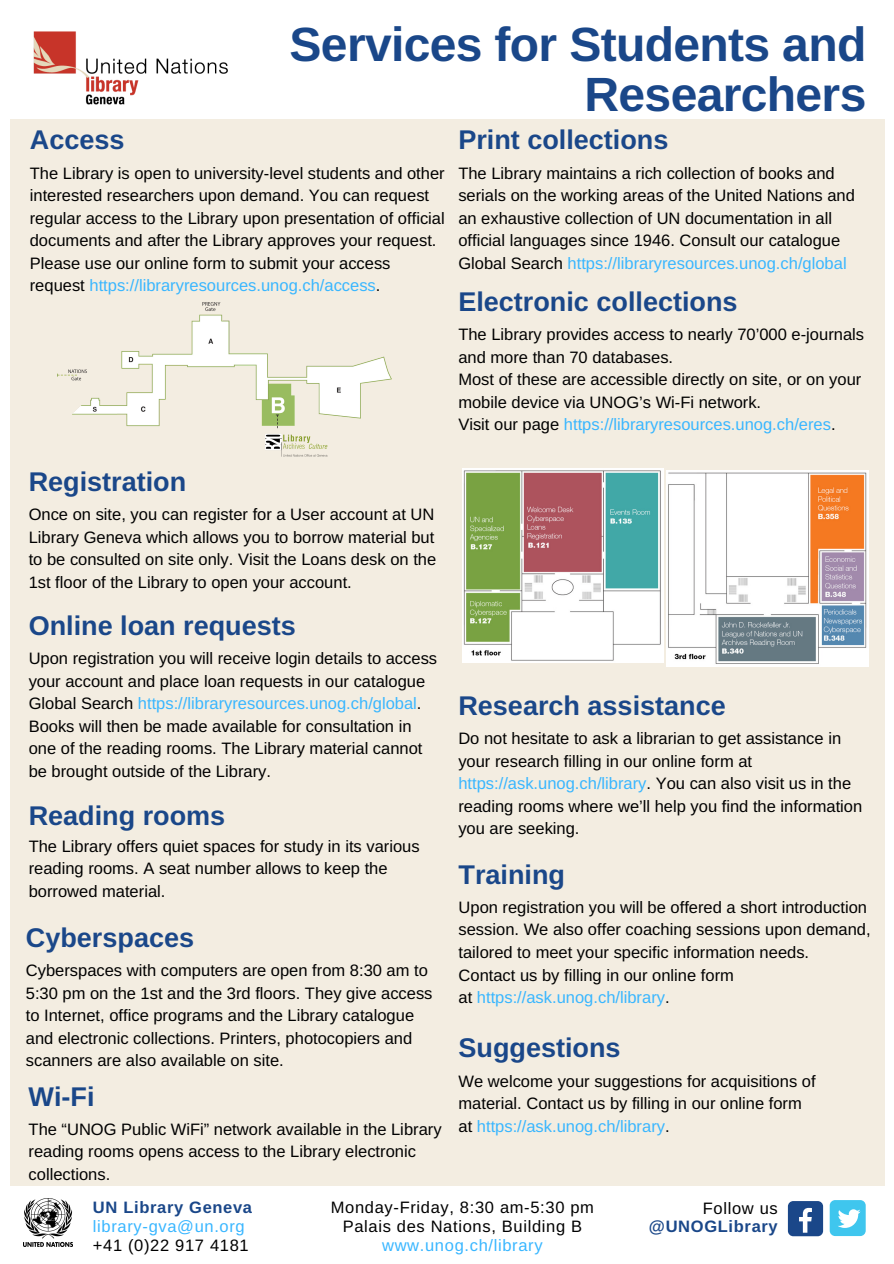
<style>
.page{position:relative;width:894px;height:1264px;background:#fff}
.page>*{position:absolute;margin:0;border:0;box-sizing:border-box;transform-origin:0 0}
.t1{font:700 48px/49.5px "Arimo";letter-spacing:-.015em;color:#1a4789;text-align:right}
.t2{font:700 27px "Arimo";color:#1a4789}
.t3{font:16.5px/22.5px "Arimo";color:#000}
.t4{font:16.5px/18.6px "Arimo";letter-spacing:.04em;color:#000;text-align:center}
.t5{font:16.5px "Arimo";letter-spacing:.04em;color:#38b6ff}
.t6{font:700 16.5px "Arimo";letter-spacing:.04em;color:#1a4789}
.s1{color:#38b6ff}
</style>
<div class="page">
<div style="left:11px;top:119px;width:873px;height:1066px;background:#f3ede1"></div>
<img style="left:33px;top:31px;width:195px;height:74px">
<img style="left:58px;top:302px;width:333px;height:155px">
<img style="left:462px;top:469px;width:200px;height:193px">
<img style="left:666px;top:471px;width:201px;height:196px">
<div style="left:787px;top:1200px;width:35px;height:36px;background:#1a4789;border-radius:5px"></div>
<svg style="left:799px;top:1207px;width:12px;height:25px"></svg>
<div style="left:829px;top:1199px;width:36px;height:36px;background:#3fc6ee;border-radius:5px"></div>
<svg style="left:838px;top:1209px;width:22px;height:18px"></svg>
<img style="left:24px;top:1198px;width:48px;height:48px">
<h2 class="t2" style="left:30px;top:125px;width:96px">Access</h2>
<h1 class="t1" style="left:289px;top:20px;width:578px">Services for Students and<br>Researchers</h1>
<h2 class="t2" style="left:458px;top:125px;width:211px">Print collections</h2>
<p class="t3" style="left:30px;top:161px;width:416px">The Library is open to university-level students and other interested researchers upon demand. You can request regular access to the Library upon presentation of official documents and after the Library approves your request.<br>Please use our online form to submit your access request <span class="s1">https://libraryresources.unog.ch/access</span>.</p>
<p class="t3" style="left:458px;top:161px;width:398px">The Library maintains a rich collection of books and serials on the working areas of the United Nations and an exhaustive collection of UN documentation in all official languages since 1946. Consult our catalogue Global Search <span class="s1">https://libraryresources.unog.ch/global</span></p>
<h2 class="t2" style="left:458px;top:286px;width:281px">Electronic collections</h2>
<p class="t3" style="left:458px;top:323px;width:407px">The Library provides access to nearly 70’000 e-journals and more than 70 databases.<br>Most of these are accessible directly on site, or on your mobile device via UNOG’s Wi-Fi network.<br>Visit our page <span class="s1">https://libraryresources.unog.ch/eres</span>.</p>
<h2 class="t2" style="left:29px;top:466px;width:159px">Registration</h2>
<p class="t3" style="left:29px;top:503px;width:409px;text-align:justify">Once on site, you can register for a User account at UN Library Geneva which allows you to borrow material but to be consulted on site only. Visit the Loans desk on the 1st floor of the Library to open your account.</p>
<h2 class="t2" style="left:29px;top:610px;width:268px">Online loan requests</h2>
<p class="t3" style="left:29px;top:647px;width:410px">Upon registration you will receive login details to access your account and place loan requests in our catalogue Global Search <span class="s1">https://libraryresources.unog.ch/global</span>.<br>Books will then be made available for consultation in one of the reading rooms. The Library material cannot be brought outside of the Library.</p>
<h2 class="t2" style="left:29px;top:800px;width:198px">Reading rooms</h2>
<p class="t3" style="left:29px;top:834px;width:392px">The Library offers quiet spaces for study in its various reading rooms. A seat number allows to keep the borrowed material.</p>
<h2 class="t2" style="left:26px;top:922px;width:170px">Cyberspaces</h2>
<p class="t3" style="left:26px;top:959px;width:408px">Cyberspaces with computers are open from 8:30 am to 5:30 pm on the 1st and the 3rd floors. They give access to Internet, office programs and the Library catalogue and electronic collections. Printers, photocopiers and scanners are also available on site.</p>
<h2 class="t2" style="left:29px;top:1081px;width:67px">Wi-Fi</h2>
<p class="t3" style="left:29px;top:1117px;width:414px">The “UNOG Public WiFi” network available in the Library reading rooms opens access to the Library electronic collections.</p>
<h2 class="t2" style="left:458px;top:690px;width:269px">Research assistance</h2>
<p class="t3" style="left:458px;top:727px;width:405px">Do not hesitate to ask a librarian to get assistance in your research filling in our online form at <span class="s1">https://ask.unog.ch/library</span>. You can also visit us in the reading rooms where we’ll help you find the information you are seeking.</p>
<h2 class="t2" style="left:458px;top:859px;width:108px">Training</h2>
<p class="t3" style="left:458px;top:896px;width:413px">Upon registration you will be offered a short introduction session. We also offer coaching sessions upon demand, tailored to meet your specific information needs.<br>Contact us by filling in our online form<br>at <span class="s1">https://ask.unog.ch/library</span>.</p>
<h2 class="t2" style="left:458px;top:1032px;width:163px">Suggestions</h2>
<p class="t3" style="left:458px;top:1069px;width:358px">We welcome your suggestions for acquisitions of material. Contact us by filling in our online form at <span class="s1">https://ask.unog.ch/library</span>.</p>
<p class="t6" style="left:93px;top:1198px;width:161px">UN Library Geneva</p>
<p class="t5" style="left:93px;top:1216px;width:153px">library-gva@un.org</p>
<p class="t4" style="left:93px;top:1235px;width:157px">+41 (0)22 917 4181</p>
<p class="t4" style="left:331px;top:1198px;width:265px">Monday-Friday, 8:30 am-5:30 pm<br>Palais des Nations, Building B</p>
<p class="t5" style="left:382px;top:1235px;width:162px">www.unog.ch/library</p>
<p class="t4" style="left:702px;top:1198px;width:76px">Follow us</p>
<p class="t6" style="left:648px;top:1217px;width:130px">@UNOGLibrary</p>
</div>
